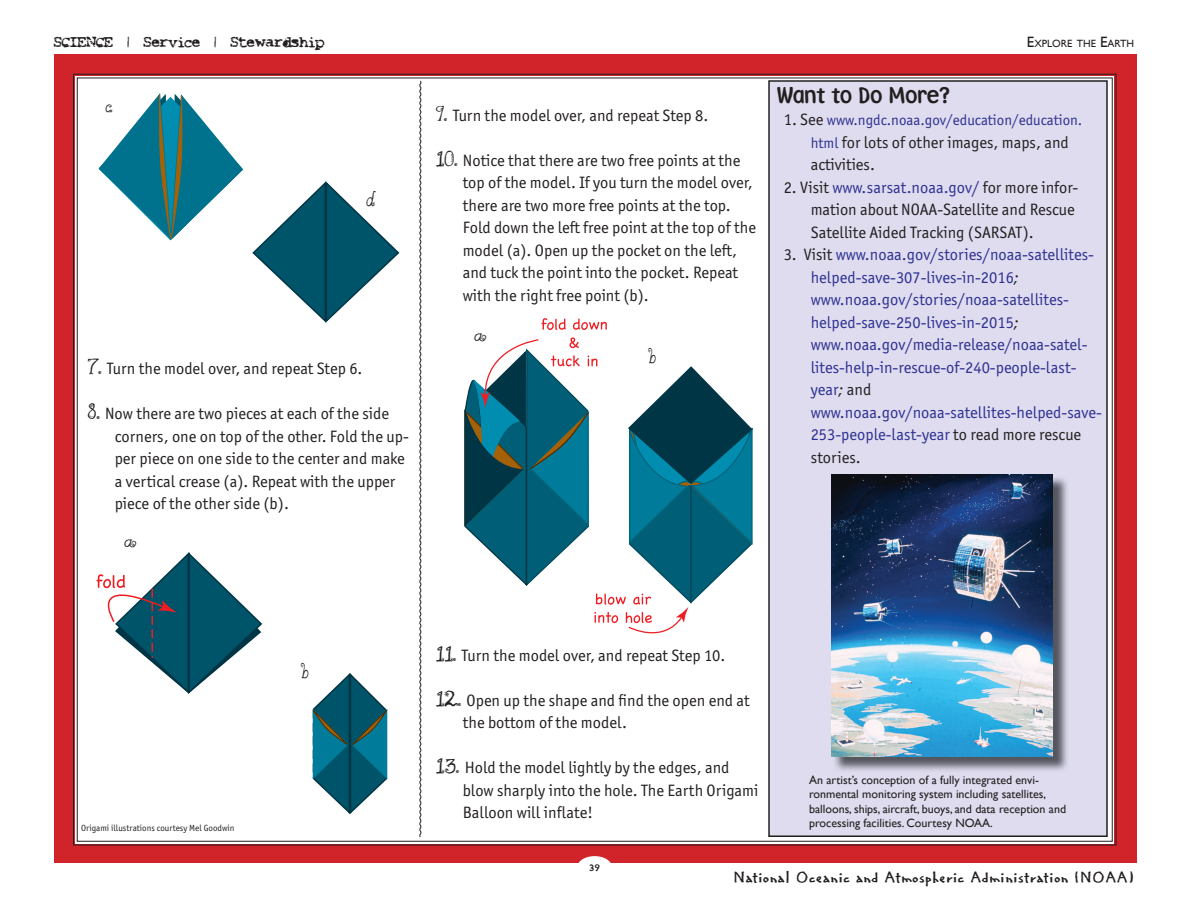
<style>
.page{position:relative;width:1188px;height:918px;background:#fff}
.page>*{position:absolute;margin:0;border:0;box-sizing:border-box;transform-origin:0 0}
.t1{font:21px "Fontoon ITCTT";color:#231f20}
.t2{font:21px "Freak";color:#231f20}
.t3{font:16.5px/22.5px "Officina Sans ITC Std";color:#231f20}
.t4{font:16.5px/22.5px "Officina Sans ITC Std";color:#2e3092}
.t5{font:16.5px "Regular Joe";color:#231f20}
.t6{font:15px "Officina Sans ITC Std";color:#2e3092}
.t7{font:13.5px "Smash";color:#231f20}
.t8{font:12px/14.4px "Gill Sans";color:#231f20}
.t9{font:12px "Regular Joe";color:#231f20}
.t10{font:10.5px "Gill Sans";color:#231f20}
.t11{font:9px "Officina Sans ITC Std";color:#231f20}
.s1{font-size:15px}
.s2{font-family:"Freak";font-size:21px}
.s3{font-size:16.5px;color:#231f20}
.s4{font-size:15px;color:#2e3092}
.s5{color:#2e3092}
.s6{color:#231f20}
.s7{font-style:italic;color:#231f20}
</style>
<div class="page">
<div style="left:54px;top:54px;width:1082px;height:809px;background:#d1232a"></div>
<div style="left:577px;top:856px;width:35px;height:22px;background:#fff;border-radius:50%"></div>
<div style="left:73px;top:73px;width:1044px;height:773px;background:#fff"></div>
<div style="left:769px;top:81px;width:338px;height:755px;background:#dedcee"></div>
<div style="left:768px;top:80px;width:340px;height:757px;border:2px solid #231f20"></div>
<svg style="left:419px;top:80px;width:3px;height:758px"></svg>
<img style="left:835px;top:478px;width:232px;height:293px">
<img style="left:831px;top:474px;width:222px;height:283px">
<svg style="left:98px;top:92px;width:146px;height:149px"></svg>
<svg style="left:251px;top:180px;width:149px;height:144px"></svg>
<svg style="left:84px;top:551px;width:179px;height:144px"></svg>
<svg style="left:311px;top:672px;width:78px;height:144px"></svg>
<svg style="left:463px;top:314px;width:291px;height:324px"></svg>
<p class="t7" style="left:54px;top:33px;width:272px">SCIENCE | Service | Stewardship</p>
<p class="t10" style="left:1027px;top:38px;width:109px"><span class="s1">E</span>XPLORE THE <span class="s1">E</span>ARTH</p>
<p class="t2" style="left:106px;top:93px;width:8px">c</p>
<p class="t2" style="left:366px;top:187px;width:10px">d</p>
<p class="t3" style="left:88px;top:358px;width:276px"><span class="s2">7.</span> Turn the model over, and repeat Step 6.</p>
<p class="t3" style="left:115px;top:403px;width:296px;text-indent:-27px"><span class="s2">8.</span> Now there are two pieces at each of the side corners, one on top of the other. Fold the up&shy;per piece on one side to the center and make a vertical crease (a). Repeat with the upper piece of the other side (b).</p>
<p class="t2" style="left:125px;top:529px;width:14px">a</p>
<p class="t3" style="left:436px;top:104px;width:274px"><span class="s2">9.</span> Turn the model over, and repeat Step 8.</p>
<p class="t3" style="left:463px;top:149px;width:295px;text-indent:-27px"><span class="s2">10.</span> Notice that there are two free points at the top of the model. If you turn the model over, there are two more free points at the top.<br>Fold down the left free point at the top of the model (a). Open up the pocket on the left, and tuck the point into the pocket. Repeat with the right free point (b).</p>
<p class="t2" style="left:474px;top:322px;width:14px">a</p>
<p class="t2" style="left:649px;top:345px;width:9px">b</p>
<p class="t1" style="left:777px;top:81px;width:175px">Want to Do More?</p>
<p class="t6" style="left:784px;top:111px;width:300px"><span class="s3">1. See</span> www.ngdc.noaa.gov/education/education.</p>
<p class="t3" style="left:811px;top:131px;width:260px"><span class="s4">html</span> for lots of other images, maps, and activities.</p>
<p class="t3" style="left:811px;top:176px;width:269px;text-indent:-27px">2. Visit <span class="s5">www.sarsat.noaa.gov/</span> for more infor&shy;mation about NOAA-Satellite and Rescue<br>Satellite Aided Tracking (SARSAT).</p>
<p class="t4" style="left:811px;top:243px;width:293px;text-indent:-27px"><span class="s6">3. Visit</span> www.noaa.gov/stories/noaa-satellites&shy;helped-save-307-lives-in-2016<span class="s7">; </span>www.noaa.gov/stories/noaa-satellites&shy;helped-save-250-lives-in-2015<span class="s7">; </span>www.noaa.gov/media-release/noaa-satel&shy;lites-help-in-rescue-of-240-people-last&shy;year<span class="s7">;</span> <span class="s6">and </span>www.noaa.gov/noaa-satellites-helped-save-253-people-last-year <span class="s6">to read more rescue stories.</span></p>
<p class="t11" style="left:81px;top:823px;width:155px">Origami illustrations courtesy Mel Goodwin</p>
<p class="t2" style="left:301px;top:659px;width:9px">b</p>
<p class="t3" style="left:436px;top:644px;width:291px"><span class="s2">11.</span> Turn the model over, and repeat Step 10.</p>
<p class="t3" style="left:463px;top:689px;width:288px;text-indent:-27px"><span class="s2">12.</span> Open up the shape and find the open end at the bottom of the model.</p>
<p class="t3" style="left:463px;top:756px;width:297px;text-indent:-27px"><span class="s2">13.</span> Hold the model lightly by the edges, and blow sharply into the hole. The Earth Origami<br>Balloon will inflate!</p>
<p class="t8" style="left:809px;top:772px;width:259px">An artist’s conception of a fully integrated envi&shy;ronmental monitoring system including satellites, balloons, ships, aircraft, buoys, and data reception and processing facilities. Courtesy NOAA.</p>
<p class="t9" style="left:589px;top:860px;width:13px">39</p>
<p class="t5" style="left:733px;top:867px;width:402px">National Oceanic and Atmospheric Administration (NOAA)</p>
</div>
